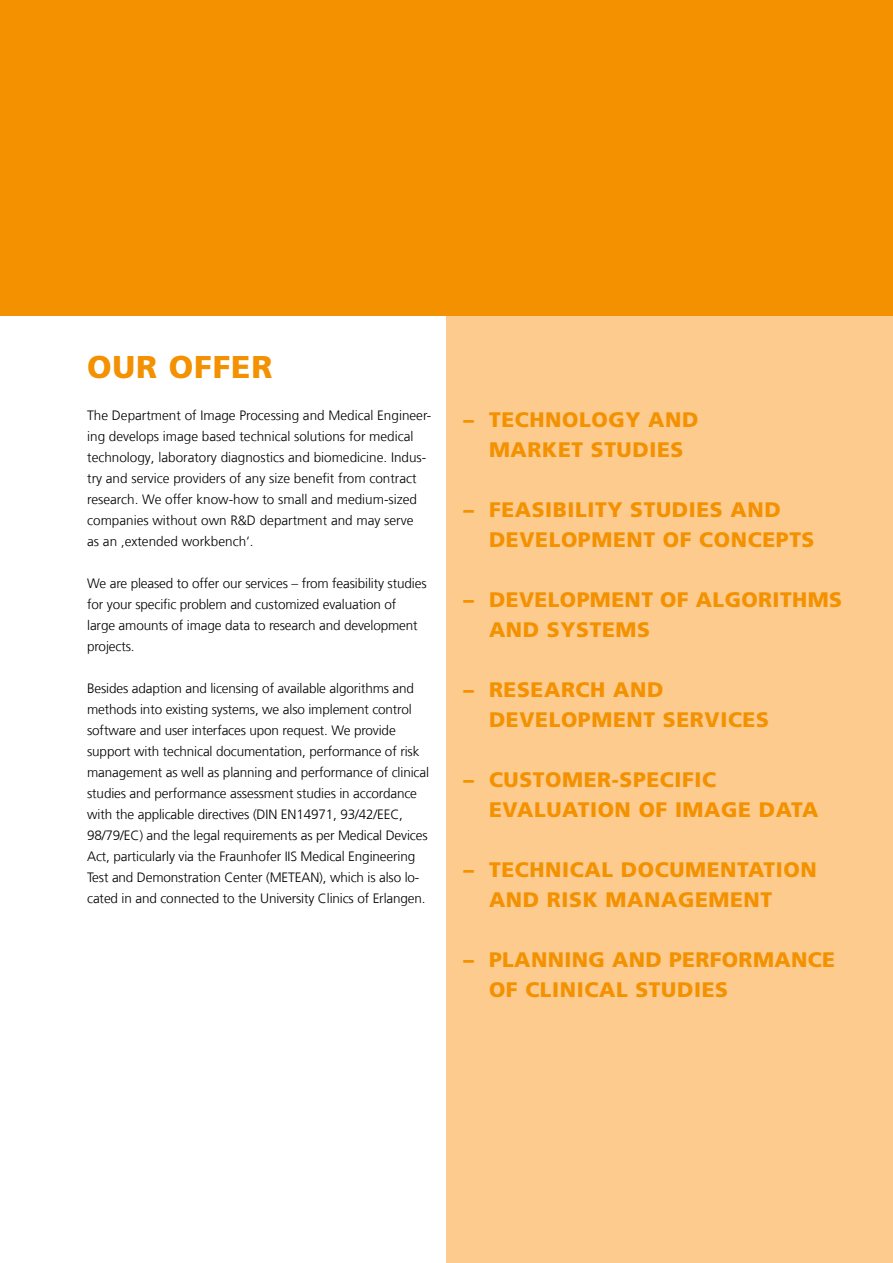
<style>
.page{position:relative;width:893px;height:1263px;background:#fff}
.page>*{position:absolute;margin:0;border:0;box-sizing:border-box;transform-origin:0 0}
.t1{font:900 31.5px "Frutiger LT Com";color:#f39100}
.t2{font:900 21px/30px "Frutiger LT Com";letter-spacing:.03em;color:#f39100}
.t3{font:300 13.5px/21px "Frutiger LT Com";letter-spacing:-.01em;color:#000}
</style>
<div class="page">
<div style="left:446px;top:278px;width:447px;height:985px;background:#fccb8d"></div>
<div style="left:0;top:0;width:893px;height:315px;background:#f39100"></div>
<hr style="left:892px;top:0;width:1px;height:315px;background:#999797">
<h1 class="t1" style="left:87px;top:348px;width:103px">OUR OFF</h1>
<h1 class="t1" style="left:231px;top:348px;width:43px">ER</h1>
<p class="t3" style="left:87px;top:405px;width:346px">The Department of Image Processing and Medical Engineer&shy;ing develops image based technical solutions for medical technology, laboratory diagnostics and biomedicine. Indus&shy;try and service providers of any size benefit from contract research. We offer know-how to small and medium-sized companies without own R&amp;D department and may serve<br>as an ‚extended workbench‘.</p>
<p class="t3" style="left:87px;top:573px;width:341px">We are pleased to offer our services – from feasibility studies for your specific problem and customized evaluation of large amounts of image data to research and development projects.</p>
<p class="t3" style="left:87px;top:678px;width:343px">Besides adaption and licensing of available algorithms and methods into existing systems, we also implement control software and user interfaces upon request. We provide support with technical documentation, performance of risk management as well as planning and performance of clinical studies and performance assessment studies in accordance with the applicable directives (DIN EN14971, 93/42/EEC, 98/79/EC) and the legal requirements as per Medical Devices Act, particularly via the Fraunhofer IIS Medical Engineering Test and Demonstration Center (METEAN), which is also lo&shy;cated in and connected to the University Clinics of Erlangen.</p>
<h2 class="t2" style="left:463px;top:404px;width:237px;text-align:center">– TECHNOLOGY AND<br>MARKET STUDIES</h2>
<h2 class="t2" style="left:489px;top:494px;width:327px;text-indent:-26px">– FEASIBILITY STUDIES AND<br>DEVELOPMENT OF CONCEPTS</h2>
<h2 class="t2" style="left:489px;top:584px;width:354px;text-indent:-26px">– DEVELOPMENT OF ALGORITHMS<br>AND SYSTEMS</h2>
<h2 class="t2" style="left:489px;top:674px;width:281px;text-indent:-26px">– RESEARCH AND<br>DEVELOPMENT SERVICES</h2>
<h2 class="t2" style="left:489px;top:764px;width:331px;text-indent:-26px">– CUSTOMER-SPECIFIC<br>EVALUATION OF IMAGE DATA</h2>
<h2 class="t2" style="left:489px;top:854px;width:329px;text-indent:-26px">– TECHNICAL DOCUMENTATION<br>AND RISK MANAGEMENT</h2>
<h2 class="t2" style="left:489px;top:944px;width:347px;text-indent:-26px">– PLANNING AND PERFORMANCE<br>OF CLINICAL STUDIES</h2>
</div>
